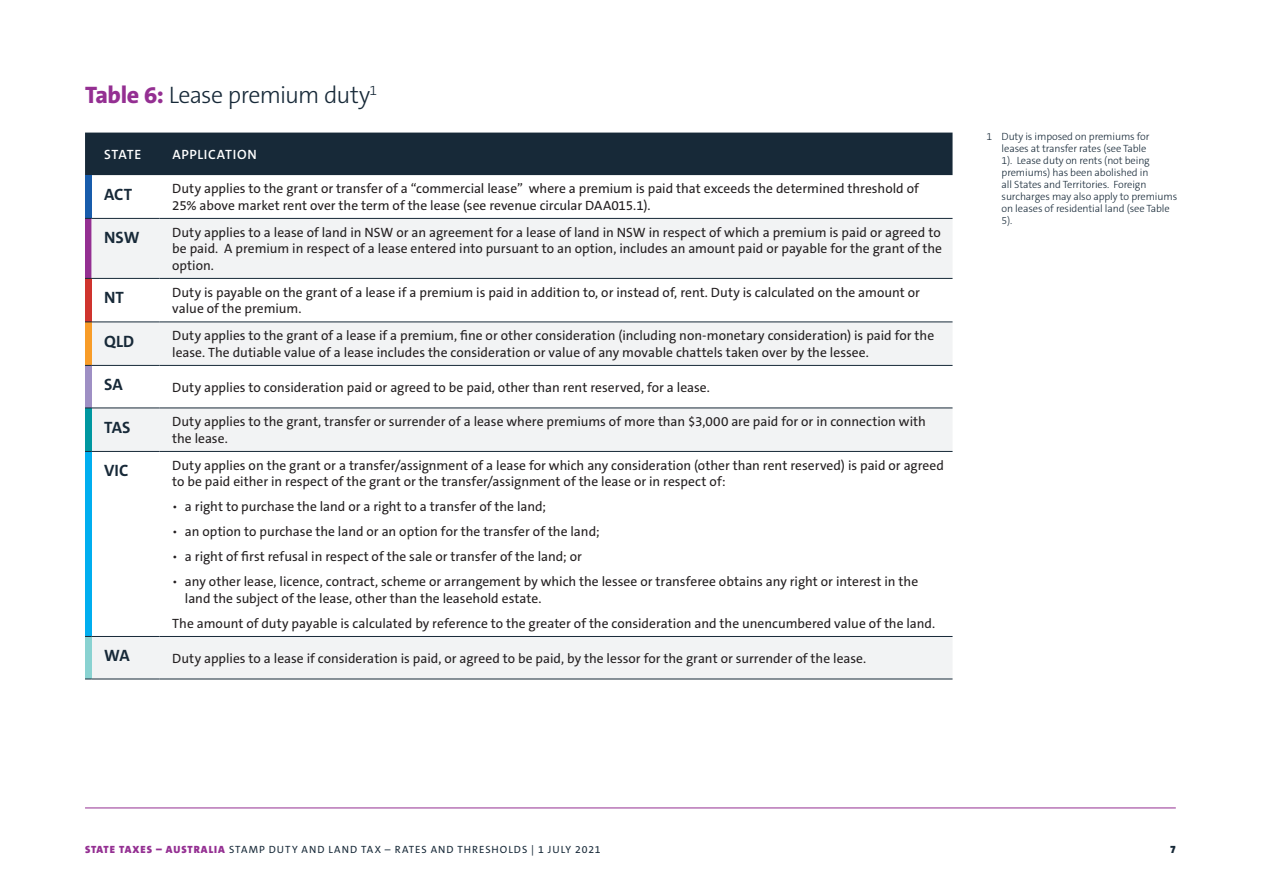
<style>
.page{position:relative;width:1263px;height:893px;background:#fff}
.page>*{position:absolute;margin:0;border:0;box-sizing:border-box;transform-origin:0 0}
.t1{font:300 24px "The Sans C5";letter-spacing:-.03em;color:#172938}
.t2{font:700 16.5px "The Sans C5";color:#172938}
.t3{font:13.5px/16.5px "The Sans C5";color:#231f20}
.t4{font:600 13.5px "The Sans C5";letter-spacing:.05em;color:#fff}
.t5{font:300 10.5px/12px "The Sans C5";letter-spacing:-.01em;color:#172938}
.t6{font:10.5px "The Sans C5";letter-spacing:.095em;color:#172938}
.t7{font:900 10.5px "The Sans C5";color:#172938}
.s1{font-weight:800;color:#942f92}
.s2{font-weight:300}
.s3{font-weight:900;color:#942f92}
</style>
<div class="page">
<hr style="left:85px;top:807px;width:1091px;height:1px;background:#942f92">
<div style="left:85px;top:133px;width:867px;height:42px;background:#172938"></div>
<div style="left:85px;top:175px;width:6px;height:43px;background:#185cab"></div>
<div style="left:85px;top:218px;width:6px;height:60px;background:#942f92"></div>
<svg style="left:91px;top:219px;width:861px;height:460px"></svg>
<div style="left:85px;top:278px;width:6px;height:44px;background:#cf342e"></div>
<div style="left:85px;top:322px;width:6px;height:43px;background:#f89c28"></div>
<div style="left:85px;top:365px;width:6px;height:43px;background:#9e8fc4"></div>
<div style="left:85px;top:408px;width:6px;height:43px;background:#0097a0"></div>
<div style="left:85px;top:451px;width:6px;height:185px;background:#00aeef"></div>
<div style="left:85px;top:636px;width:6px;height:43px;background:#89d2d1"></div>
<hr style="left:91px;top:278px;width:68px;height:1px;background:#172938">
<hr style="left:91px;top:322px;width:68px;height:1px;background:#172938">
<hr style="left:91px;top:679px;width:68px;height:1px;background:#172938">
<hr style="left:159px;top:278px;width:793px;height:1px;background:#172938">
<hr style="left:159px;top:322px;width:793px;height:1px;background:#172938">
<hr style="left:159px;top:365px;width:793px;height:1px;background:#172938">
<hr style="left:159px;top:408px;width:793px;height:1px;background:#172938">
<hr style="left:159px;top:451px;width:793px;height:1px;background:#172938">
<hr style="left:159px;top:636px;width:793px;height:1px;background:#172938">
<hr style="left:159px;top:679px;width:793px;height:1px;background:#172938">
<hr style="left:91px;top:365px;width:68px;height:1px;background:#172938">
<hr style="left:91px;top:408px;width:68px;height:1px;background:#172938">
<hr style="left:91px;top:451px;width:68px;height:1px;background:#172938">
<hr style="left:91px;top:636px;width:68px;height:1px;background:#172938">
<hr style="left:91px;top:218px;width:68px;height:1px;background:#172938">
<hr style="left:159px;top:218px;width:793px;height:1px;background:#172938">
<h1 class="t1" style="left:85px;top:79px;width:294px"><span class="s1">Table 6:</span> Lease premium duty<sup>1</sup></h1>
<p class="t4" style="left:104px;top:146px;width:38px">STATE</p>
<p class="t4" style="left:172px;top:146px;width:86px">APPLICATION</p>
<p class="t2" style="left:104px;top:184px;width:29px">ACT</p>
<p class="t3" style="left:172px;top:181px;width:748px">Duty applies to the grant or transfer of a “commercial lease” where a premium is paid that exceeds the determined threshold of<br>25% above market rent over the term of the lease (see revenue circular DAA015.1).</p>
<p class="t2" style="left:104px;top:227px;width:37px">NSW</p>
<p class="t3" style="left:172px;top:224px;width:771px;text-align:justify">Duty applies to a lease of land in NSW or an agreement for a lease of land in NSW in respect of which a premium is paid or agreed to be paid. A premium in respect of a lease entered into pursuant to an option, includes an amount paid or payable for the grant of the option.</p>
<p class="t2" style="left:104px;top:287px;width:21px">NT</p>
<p class="t3" style="left:172px;top:284px;width:749px">Duty is payable on the grant of a lease if a premium is paid in addition to, or instead of, rent. Duty is calculated on the amount or value of the premium.</p>
<p class="t2" style="left:104px;top:331px;width:32px">QLD</p>
<p class="t3" style="left:172px;top:328px;width:763px">Duty applies to the grant of a lease if a premium, fine or other consideration (including non-monetary consideration) is paid for the lease. The dutiable value of a lease includes the consideration or value of any movable chattels taken over by the lessee.</p>
<p class="t2" style="left:104px;top:374px;width:20px">SA</p>
<p class="t3" style="left:172px;top:379px;width:539px">Duty applies to consideration paid or agreed to be paid, other than rent reserved, for a lease.</p>
<p class="t2" style="left:104px;top:417px;width:28px">TAS</p>
<p class="t3" style="left:172px;top:414px;width:755px">Duty applies to the grant, transfer or surrender of a lease where premiums of more than $3,000 are paid for or in connection with the lease.</p>
<p class="t2" style="left:104px;top:460px;width:26px">VIC</p>
<p class="t3" style="left:172px;top:457px;width:773px">Duty applies on the grant or a transfer/assignment of a lease for which any consideration (other than rent reserved) is paid or agreed to be paid either in respect of the grant or the transfer/assignment of the lease or in respect of:</p>
<p class="t3" style="left:172px;top:499px;width:375px"><span class="s2">•</span> a right to purchase the land or a right to a transfer of the land;</p>
<p class="t3" style="left:172px;top:524px;width:429px"><span class="s2">•</span> an option to purchase the land or an option for the transfer of the land;</p>
<p class="t3" style="left:172px;top:549px;width:411px"><span class="s2">•</span> a right of first refusal in respect of the sale or transfer of the land; or</p>
<p class="t3" style="left:185px;top:574px;width:735px;text-indent:-13px"><span class="s2">•</span> any other lease, licence, contract, scheme or arrangement by which the lessee or transferee obtains any right or interest in the land the subject of the lease, other than the leasehold estate.</p>
<p class="t3" style="left:172px;top:615px;width:764px">The amount of duty payable is calculated by reference to the greater of the consideration and the unencumbered value of the land.</p>
<p class="t2" style="left:104px;top:645px;width:27px">WA</p>
<p class="t3" style="left:172px;top:650px;width:695px">Duty applies to a lease if consideration is paid, or agreed to be paid, by the lessor for the grant or surrender of the lease.</p>
<p class="t5" style="left:1001px;top:130px;width:177px;text-indent:-15px">1 Duty is imposed on premiums for leases at transfer rates (see Table<br>1). Lease duty on rents (not being premiums) has been abolished in<br>all States and Territories. Foreign surcharges may also apply to premiums on leases of residential land (see Table<br>5).</p>
<p class="t6" style="left:85px;top:842px;width:517px"><span class="s3">STATE TAXES – AUSTRALIA</span> STAMP DUTY AND LAND TAX – RATES AND THRESHOLDS | 1 JULY 2021</p>
<p class="t7" style="left:1170px;top:842px;width:7px">7</p>
</div>
